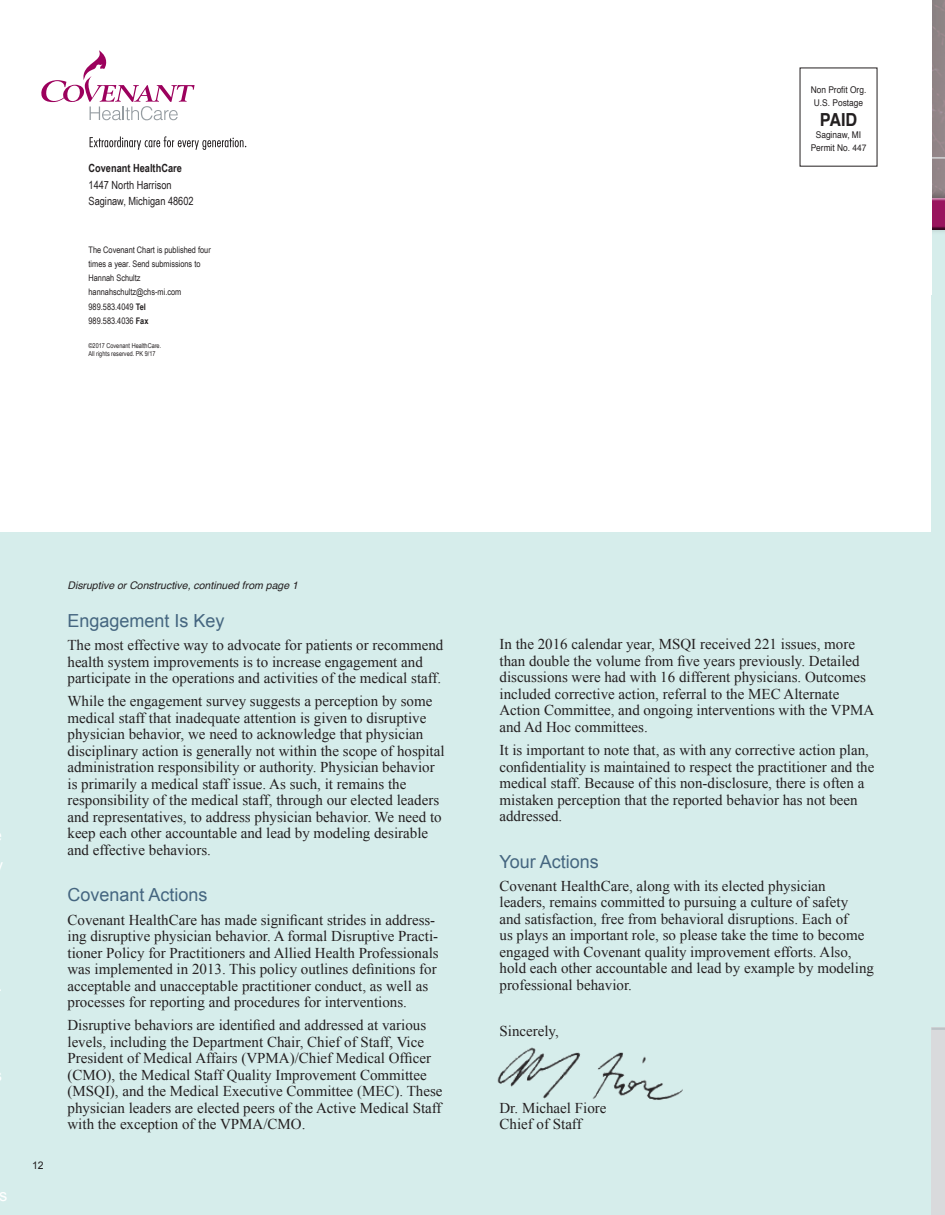
<style>
.page{position:relative;width:945px;height:1215px;background:#fff}
.page>*{position:absolute;margin:0;border:0;box-sizing:border-box;transform-origin:0 0}
.t1{font:18px "Arial";color:#456680}
.t2{font:700 18px "Helvetica";color:#231f20;scale:.9 1}
.t3{font:16.5px "Arial";color:#fff}
.t4{font:15px/16.5px "Times New Roman";color:#231f20}
.t5{font:11.25px/16.5px "Arial Narrow";color:#231f20}
.t6{font:700 11.25px "Arial Narrow";color:#231f20}
.t7{font:italic 10.5px "Helvetica";color:#231f20}
.t8{font:10.5px "Arial";color:#231f20}
.t9{font:9.3px/12.5px "Helvetica";color:#231f20;text-align:center;scale:.9 1}
.t10{font:9px/14.2px "Arial Narrow";color:#231f20}
.t11{font:6.75px/7.5px "Arial Narrow";color:#231f20}
.s1{font-weight:700}
</style>
<div class="page">
<div style="left:932px;top:222px;width:13px;height:823px;background:#d6edeb"></div>
<div style="left:0;top:533px;width:932px;height:682px;background:#d6edeb"></div>
<img style="left:497px;top:1047px;width:186px;height:53px">
<svg style="left:41px;top:50px;width:154px;height:70px"></svg>
<svg style="left:90px;top:136px;width:156px;height:14px"></svg>
<svg style="left:932px;top:117px;width:13px;height:67px"></svg>
<div style="left:932px;top:1028px;width:13px;height:187px;background:#d9dadc"></div>
<svg style="left:932px;top:1028px;width:13px;height:2px"></svg>
<div style="left:917px;top:188px;width:28px;height:48px;background:#231f20;opacity:.4"></div>
<div style="left:918px;top:198px;width:27px;height:34px;background:#231f20;opacity:.75"></div>
<div style="left:892px;top:0;width:40px;height:295px;background:#fff"></div>
<p class="t6" style="left:89px;top:160px;width:95px">Covenant HealthCare</p>
<p class="t5" style="left:89px;top:176px;width:107px">1447 North Harrison<br>Saginaw, Michigan 48602</p>
<p class="t10" style="left:89px;top:242px;width:124px">The Covenant Chart is published four times a year. Send submissions to<br>Hannah Schultz hannahschultz@chs-mi.com<br>989.583.4049 <span class="s1">Tel<br></span>989.583.4036 <span class="s1">Fax</span></p>
<p class="t11" style="left:89px;top:342px;width:74px">©2017 Covenant HealthCare.<br>All rights reserved. PK 9/17</p>
<p class="t9" style="left:811px;top:84px;width:63px">Non Profit Org.<br>U.S. Postage</p>
<p class="t2" style="left:820px;top:105px;width:43px">PAID</p>
<p class="t9" style="left:811px;top:129px;width:63px">Saginaw, MI<br>Permit No. 447</p>
<p class="t3" style="left:0;top:1184px;width:10px">s</p>
<p class="t8" style="left:32px;top:1159px;width:13px">12</p>
<p class="t7" style="left:68px;top:577px;width:232px">Disruptive or Constructive, continued from page 1</p>
<p class="t1" style="left:68px;top:609px;width:159px">Engagement Is Key</p>
<p class="t4" style="left:68px;top:637px;width:377px">The most effective way to advocate for patients or recommend health system improvements is to increase engagement and participate in the operations and activities of the medical staff.</p>
<p class="t4" style="left:68px;top:693px;width:379px">While the engagement survey suggests a perception by some medical staff that inadequate attention is given to disruptive physician behavior, we need to acknowledge that physician disciplinary action is generally not within the scope of hospital administration responsibility or authority. Physician behavior is primarily a medical staff issue. As such, it remains the responsibility of the medical staff, through our elected leaders and representatives, to address physician behavior. We need to keep each other accountable and lead by modeling desirable and effective behaviors.</p>
<p class="t1" style="left:68px;top:883px;width:142px">Covenant Actions</p>
<p class="t4" style="left:68px;top:911px;width:373px">Covenant HealthCare has made significant strides in address&shy;ing disruptive physician behavior. A formal Disruptive Practi&shy;tioner Policy for Practitioners and Allied Health Professionals was implemented in 2013. This policy outlines definitions for acceptable and unacceptable practitioner conduct, as well as processes for reporting and procedures for interventions.</p>
<p class="t4" style="left:68px;top:1017px;width:377px">Disruptive behaviors are identified and addressed at various levels, including the Department Chair, Chief of Staff, Vice President of Medical Affairs (VPMA)/Chief Medical Officer (CMO), the Medical Staff Quality Improvement Committee (MSQI), and the Medical Executive Committee (MEC). These physician leaders are elected peers of the Active Medical Staff with the exception of the VPMA/CMO.</p>
<p class="t4" style="left:500px;top:636px;width:376px">In the 2016 calendar year, MSQI received 221 issues, more than double the volume from five years previously. Detailed discussions were had with 16 different physicians. Outcomes included corrective action, referral to the MEC Alternate Action Committee, and ongoing interventions with the VPMA and Ad Hoc committees.</p>
<p class="t4" style="left:500px;top:742px;width:376px">It is important to note that, as with any corrective action plan, confidentiality is maintained to respect the practitioner and the medical staff. Because of this non-disclosure, there is often a mistaken perception that the reported behavior has not been addressed.</p>
<p class="t1" style="left:500px;top:849px;width:101px">Your Actions</p>
<p class="t4" style="left:500px;top:877px;width:376px">Covenant HealthCare, along with its elected physician leaders, remains committed to pursuing a culture of safety<br>and satisfaction, free from behavioral disruptions. Each of<br>us plays an important role, so please take the time to become engaged with Covenant quality improvement efforts. Also, hold each other accountable and lead by example by modeling professional behavior.</p>
<p class="t4" style="left:500px;top:1023px;width:61px">Sincerely,</p>
<p class="t4" style="left:500px;top:1099px;width:109px">Dr. Michael Fiore<br>Chief of Staff</p>
</div>
